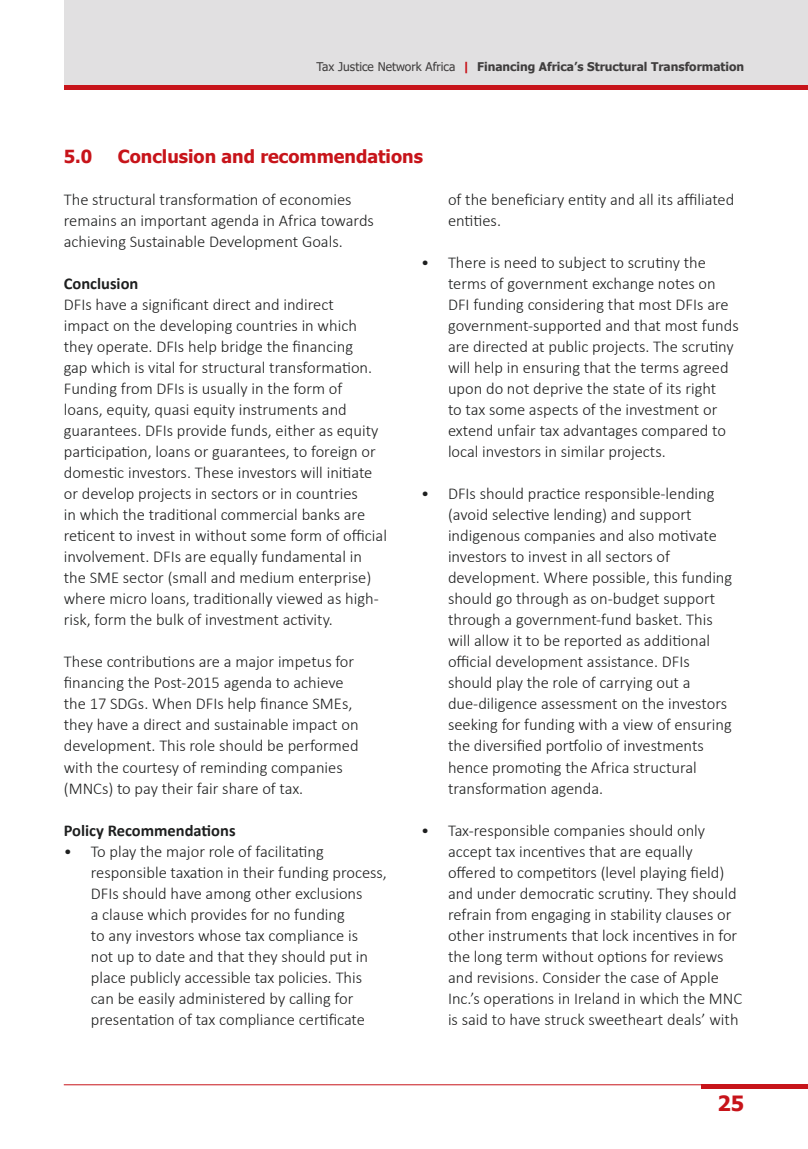
<style>
.page{position:relative;width:808px;height:1149px;background:#fff}
.page>*{position:absolute;margin:0;border:0;box-sizing:border-box;transform-origin:0 0}
.t1{font:700 21px "Tahoma";color:#c7141a}
.t2{font:700 18px "Tahoma";color:#c7141a}
.t3{font:300 16.5px/21px "Calibri";color:#1e1f1f}
.t4{font:700 16.5px "Calibri";color:#1e1f1f}
.t5{font:700 12px "Tahoma";color:#3f3d3d}
.s1{font-weight:400}
.s2{color:#c7141a}
</style>
<div class="page">
<hr style="left:64px;top:1084px;width:744px;height:1px;background:#c7141a">
<hr style="left:702px;top:1084px;width:106px;height:4px;background:#c7141a">
<hr style="left:64px;top:85px;width:744px;height:4px;background:#c7141a">
<div style="left:64px;top:0;width:744px;height:85px;background:#e1e0e1"></div>
<p class="t5" style="left:317px;top:58px;width:429px"><span class="s1">Tax Justice Network Africa</span> <span class="s2">|</span> Financing Africa’s Structural Transformation</p>
<p class="t2" style="left:64px;top:143px;width:30px">5.0</p>
<p class="t2" style="left:118px;top:143px;width:307px">Conclusion and recommendations</p>
<p class="t3" style="left:64px;top:189px;width:312px">The structural transformation of economies remains an important agenda in Africa towards achieving Sustainable Development Goals.</p>
<p class="t4" style="left:64px;top:272px;width:76px">Conclusion</p>
<p class="t3" style="left:64px;top:294px;width:325px">DFIs have a significant direct and indirect<br>impact on the developing countries in which they operate. DFIs help bridge the financing<br>gap which is vital for structural transformation.<br>Funding from DFIs is usually in the form of<br>loans, equity, quasi equity instruments and guarantees. DFIs provide funds, either as equity participation, loans or guarantees, to foreign or domestic investors. These investors will initiate or develop projects in sectors or in countries<br>in which the traditional commercial banks are reticent to invest in without some form of official involvement. DFIs are equally fundamental in the SME sector (small and medium enterprise) where micro loans, traditionally viewed as high&shy;risk, form the bulk of investment activity.</p>
<p class="t3" style="left:64px;top:651px;width:296px">These contributions are a major impetus for financing the Post-2015 agenda to achieve the 17 SDGs. When DFIs help finance SMEs, they have a direct and sustainable impact on development. This role should be performed with the courtesy of reminding companies (MNCs) to pay their fair share of tax.</p>
<p class="t4" style="left:64px;top:818px;width:173px">Policy Recommendations</p>
<p class="t3" style="left:91px;top:840px;width:298px;text-indent:-27px">• To play the major role of facilitating responsible taxation in their funding process, DFIs should have among other exclusions<br>a clause which provides for no funding<br>to any investors whose tax compliance is<br>not up to date and that they should put in place publicly accessible tax policies. This can be easily administered by calling for presentation of tax compliance certificate</p>
<p class="t3" style="left:448px;top:189px;width:288px">of the beneficiary entity and all its affiliated entities.</p>
<p class="t3" style="left:448px;top:252px;width:292px;text-indent:-27px">• There is need to subject to scrutiny the terms of government exchange notes on DFI funding considering that most DFIs are government-supported and that most funds are directed at public projects. The scrutiny will help in ensuring that the terms agreed upon do not deprive the state of its right<br>to tax some aspects of the investment or extend unfair tax advantages compared to local investors in similar projects.</p>
<p class="t3" style="left:448px;top:483px;width:286px;text-indent:-27px">• DFIs should practice responsible-lending (avoid selective lending) and support indigenous companies and also motivate investors to invest in all sectors of development. Where possible, this funding should go through as on-budget support through a government-fund basket. This will allow it to be reported as additional official development assistance. DFIs should play the role of carrying out a due-diligence assessment on the investors seeking for funding with a view of ensuring the diversified portfolio of investments hence promoting the Africa structural transformation agenda.</p>
<p class="t3" style="left:448px;top:819px;width:296px;text-indent:-27px">• Tax-responsible companies should only accept tax incentives that are equally offered to competitors (level playing field) and under democratic scrutiny. They should refrain from engaging in stability clauses or other instruments that lock incentives in for the long term without options for reviews and revisions. Consider the case of Apple Inc.’s operations in Ireland in which the MNC is said to have struck sweetheart deals’ with</p>
<p class="t1" style="left:717px;top:1088px;width:28px">25</p>
</div>
